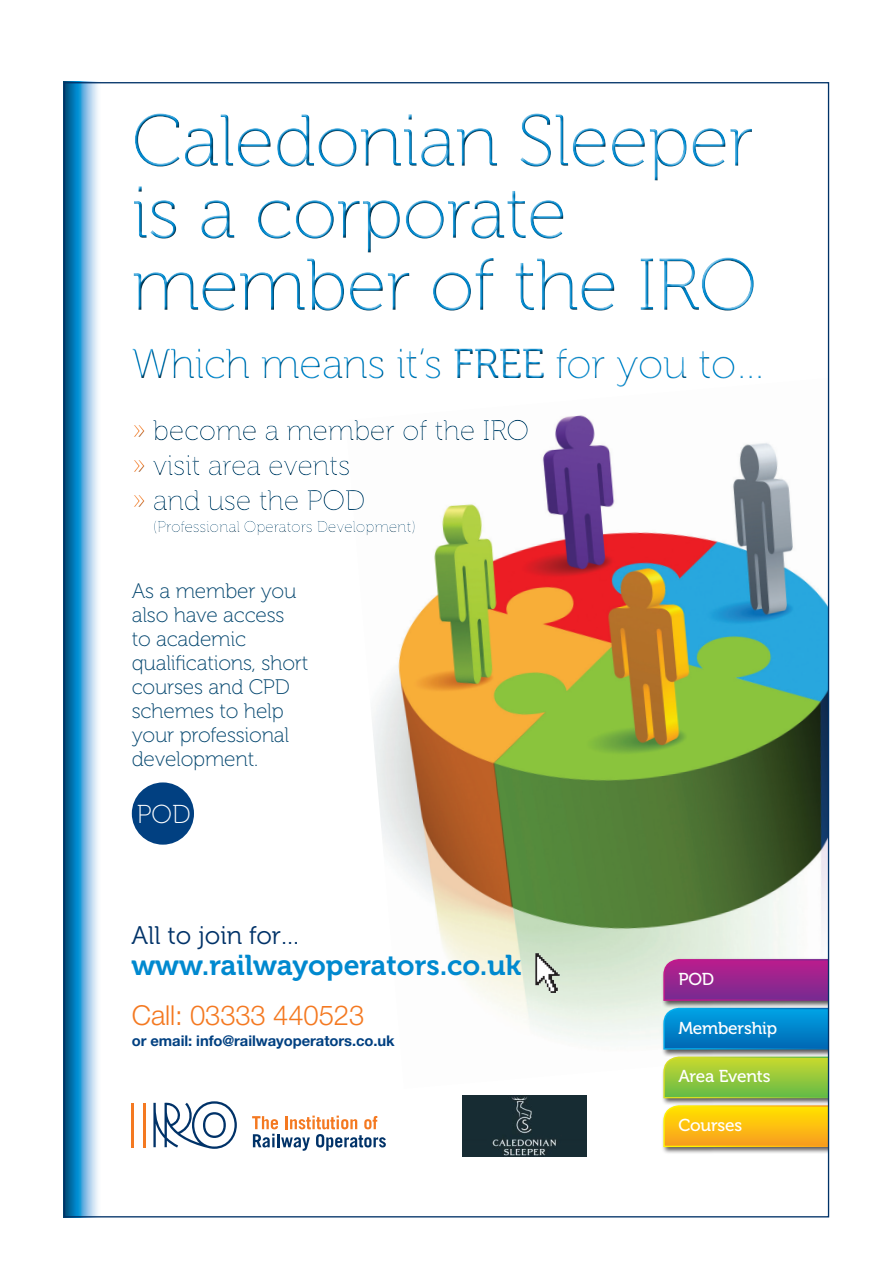
<style>
.page{position:relative;width:893px;height:1263px;background:#fff}
.page>*{position:absolute;margin:0;border:0;box-sizing:border-box;transform-origin:0 0}
.t1{font:73.5px/72px "Museo 100";letter-spacing:-.01em;color:#0089cf}
.t2{font:42px "Museo 100";letter-spacing:-.01em;color:#0089cf}
.t3{font:28.5px/34.8px "Museo 100";letter-spacing:-.01em;color:#00446d}
.t4{font:28.5px "Museo 700";color:#0089cf}
.t5{font:300 27.45px "Helvetica Neue";letter-spacing:-.005em;color:#f47921}
.t6{font:25.95px "Museo 100";color:#fff}
.t7{font:25.35px "Museo 300";color:#003268}
.t8{font:21px/24px "Museo 100";letter-spacing:-.01em;color:#00446d}
.t9{font:17.25px "Museo 500";letter-spacing:-.01em;color:#fff}
.t10{font:15.9px "Museo 100";letter-spacing:-.01em;color:#00446d}
.t11{font:700 14.85px "Helvetica Neue";letter-spacing:-.005em;color:#014081}
.s1{font-family:"Museo 300"}
.s2{color:#f47921}
</style>
<div class="page">
<img style="left:373px;top:415px;width:454px;height:629px">
<div style="left:662px;top:957px;width:231px;height:51px;background:#231f20;opacity:.75"></div>
<svg style="left:663px;top:958px;width:164px;height:43px"></svg>
<div style="left:662px;top:1006px;width:231px;height:51px;background:#231f20;opacity:.75"></div>
<svg style="left:663px;top:1007px;width:164px;height:43px"></svg>
<div style="left:662px;top:1103px;width:231px;height:51px;background:#231f20;opacity:.75"></div>
<svg style="left:663px;top:1056px;width:164px;height:92px"></svg>
<div style="left:829px;top:894px;width:64px;height:305px;background:#fff"></div>
<svg style="left:66px;top:84px;width:32px;height:1131px"></svg>
<div style="left:131px;top:417px;width:401px;height:122px;background:#fefefe"></div>
<div style="left:130px;top:112px;width:628px;height:203px;background:#231f20;opacity:.75"></div>
<div style="left:130px;top:345px;width:636px;height:46px;background:#231f20;opacity:.75"></div>
<svg style="left:252px;top:1115px;width:134px;height:36px"></svg>
<svg style="left:153px;top:1101px;width:84px;height:48px"></svg>
<hr style="left:132px;top:1103px;width:2px;height:44px;background:#f47921">
<hr style="left:143px;top:1103px;width:2px;height:44px;background:#f47921">
<img style="left:531px;top:953px;width:33px;height:39px">
<img style="left:463px;top:1095px;width:123px;height:62px">
<div style="left:132px;top:782px;width:62px;height:63px;background:#014081;border-radius:50%"></div>
<h1 class="t1" style="left:132px;top:106px;width:626px">Caledonian Sleeper is a corporate member of the IRO</h1>
<h2 class="t2" style="left:132px;top:341px;width:636px">Which means it’s <span class="s1">FREE</span> for you to…</h2>
<h3 class="t3" style="left:132px;top:414px;width:399px"><span class="s2">»</span> become a member of the IRO <span class="s2">»</span> visit area events<br><span class="s2">»</span> and use the POD</h3>
<p class="t10" style="left:153px;top:518px;width:265px">(Professional Operators Development)</p>
<p class="t8" style="left:132px;top:580px;width:178px">As a member you also have access to academic qualifications, short courses and CPD schemes to help your professional development.</p>
<p class="t6" style="left:137px;top:800px;width:55px">POD</p>
<p class="t7" style="left:131px;top:921px;width:170px">All to join for…</p>
<h3 class="t4" style="left:131px;top:949px;width:391px">www.railwayoperators.co.uk</h3>
<h3 class="t5" style="left:132px;top:999px;width:234px">Call: 03333 440523</h3>
<p class="t11" style="left:132px;top:1032px;width:264px">or email: info@railwayoperators.co.uk</p>
<p class="t9" style="left:678px;top:969px;width:37px">POD</p>
<p class="t9" style="left:678px;top:1018px;width:100px">Membership</p>
<p class="t9" style="left:678px;top:1067px;width:94px">Area Events</p>
<p class="t9" style="left:678px;top:1116px;width:66px">Courses</p>
</div>
